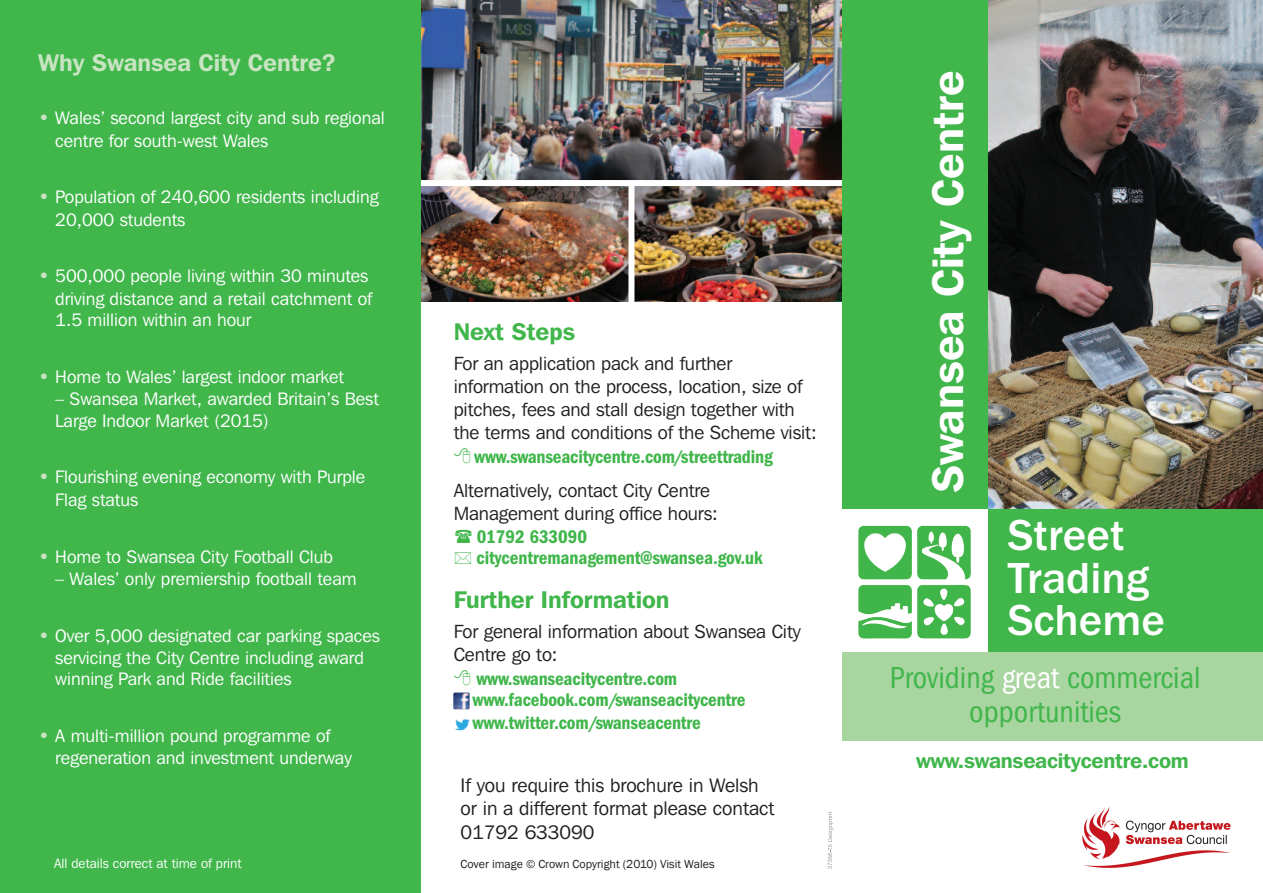
<style>
.page{position:relative;width:1263px;height:893px;background:#fff}
.page>*{position:absolute;margin:0;border:0;box-sizing:border-box;transform-origin:0 0}
.t1{font:500 45px/42.5px "Franklin Gothic LT";color:#fff}
.t2{font:600 44.1px "Franklin Gothic IT Cby BT";color:#fff}
.t3{font:condensed 31.5px/34.5px "Franklin Gothic LT";color:#40b64b;text-align:center}
.t4{font:600 24px "Franklin Gothic IT Cby BT";color:#40b64b}
.t5{font:600 24px "Franklin Gothic IT Cby BT";color:#c8e4c2}
.t6{font:600 21px "Franklin Gothic IT Cby BT";letter-spacing:-.01em;color:#40b64b}
.t7{font:19.5px/23.4px "Franklin Gothic IT Cby BT";color:#231f20}
.t8{font:18.9px/22.8px "Franklin Gothic IT Cby BT";letter-spacing:-.005em;color:#231f20}
.t9{font:600 condensed 18.9px/20.7px "Franklin Gothic LT";letter-spacing:-.01em;color:#40b64b}
.t10{font:18px/22.4px "Franklin Gothic IT Cby BT";color:#fff}
.t11{font:13.5px "Franklin Gothic IT Cby BT";color:#fff}
.t12{font:12px "Franklin Gothic";color:#231f20}
.s1{font-family:"Franklin Gothic LT";font-weight:600;font-size:19.5px;color:#c8e4c2}
.s2{color:#fff}
</style>
<div class="page">
<div style="left:0;top:0;width:421px;height:893px;background:#40b64b"></div>
<svg style="left:828px;top:812px;width:5px;height:57px"></svg>
<img style="left:421px;top:0;width:421px;height:180px">
<img style="left:421px;top:186px;width:421px;height:115px">
<img style="left:453px;top:693px;width:17px;height:16px">
<img style="left:454px;top:716px;width:16px;height:17px">
<div style="left:628px;top:181px;width:6px;height:126px;background:#fff"></div>
<img style="left:988px;top:0;width:275px;height:509px">
<div style="left:842px;top:0;width:146px;height:545px;background:#40b64b"></div>
<div style="left:861px;top:509px;width:402px;height:147px;background:#40b64b"></div>
<div style="left:842px;top:509px;width:146px;height:146px;background:#fff"></div>
<svg style="left:858px;top:525px;width:113px;height:114px;fill:#40b64a"></svg>
<img style="left:858px;top:526px;width:113px;height:88px">
<div style="left:842px;top:652px;width:421px;height:89px;background:#a8d5a0"></div>
<img style="left:1082px;top:806px;width:149px;height:62px">
<h3 class="t5" style="left:38px;top:54px;width:299px">Why Swansea City Centre?</h3>
<p class="t10" style="left:55px;top:108px;width:331px;text-indent:-17px"><span class="s1">•</span> Wales’ second largest city and sub regional centre for south-west Wales</p>
<p class="t10" style="left:55px;top:187px;width:325px;text-indent:-17px"><span class="s1">•</span> Population of 240,600 residents including<br>20,000 students</p>
<p class="t10" style="left:55px;top:267px;width:318px;line-height:21.9px;text-indent:-17px"><span class="s1">•</span> 500,000 people living within 30 minutes driving distance and a retail catchment of<br>1.5 million within an hour</p>
<p class="t10" style="left:38px;top:367px;width:307px"><span class="s1">•</span> Home to Wales’ largest indoor market</p>
<p class="t10" style="left:55px;top:390px;width:325px;line-height:21.6px">– Swansea Market, awarded Britain’s Best<br>Large Indoor Market (2015)</p>
<p class="t10" style="left:55px;top:468px;width:312px;text-indent:-17px"><span class="s1">•</span> Flourishing evening economy with Purple<br>Flag status</p>
<p class="t10" style="left:38px;top:547px;width:296px"><span class="s1">•</span> Home to Swansea City Football Club</p>
<p class="t10" style="left:55px;top:569px;width:303px">– Wales’ only premiership football team</p>
<p class="t10" style="left:55px;top:626px;width:326px;line-height:21.9px;text-indent:-17px"><span class="s1">•</span> Over 5,000 designated car parking spaces servicing the City Centre including award winning Park and Ride facilities</p>
<p class="t10" style="left:55px;top:726px;width:298px;text-indent:-17px"><span class="s1">•</span> A multi-million pound programme of regeneration and investment underway</p>
<h3 class="t4" style="left:454px;top:324px;width:123px">Next Steps</h3>
<p class="t8" style="left:454px;top:354px;width:364px">For an application pack and further information on the process, location, size of pitches, fees and stall design together with the terms and conditions of the Scheme visit:</p>
<p class="t9" style="left:474px;top:448px;width:300px">www.swanseacitycentre.com/streettrading</p>
<p class="t8" style="left:454px;top:481px;width:266px">Alternatively, contact City Centre<br>Management during office hours:</p>
<p class="t9" style="left:476px;top:528px;width:288px">01792 633090 citycentremanagement@swansea.gov.uk</p>
<h3 class="t4" style="left:454px;top:591px;width:217px">Further Information</h3>
<p class="t8" style="left:454px;top:622px;width:348px">For general information about Swansea City<br>Centre go to:</p>
<p class="t9" style="left:473px;top:670px;width:274px">www.swanseacitycentre.com www.facebook.com/swanseacitycentre</p>
<p class="t9" style="left:473px;top:713px;width:230px">www.twitter.com/swanseacentre</p>
<p class="t7" style="left:461px;top:775px;width:315px">If you require this brochure in Welsh or in a different format please contact<br>01792 633090</p>
<p class="t11" style="left:54px;top:858px;width:189px">All details correct at time of print</p>
<p class="t12" style="left:461px;top:857px;width:256px">Cover image © Crown Copyright (2010) Visit Wales</p>
<h2 class="t2" style="left:932px;top:493px;width:424px;rotate:-90deg">Swansea City Centre</h2>
<h1 class="t1" style="left:1008px;top:518px;width:159px">Street<br>Trading<br>Scheme</h1>
<h3 class="t3" style="left:890px;top:662px;width:312px">Providing <span class="s2">great</span> commercial opportunities</h3>
<p class="t6" style="left:916px;top:753px;width:274px">www.swanseacitycentre.com</p>
</div>
